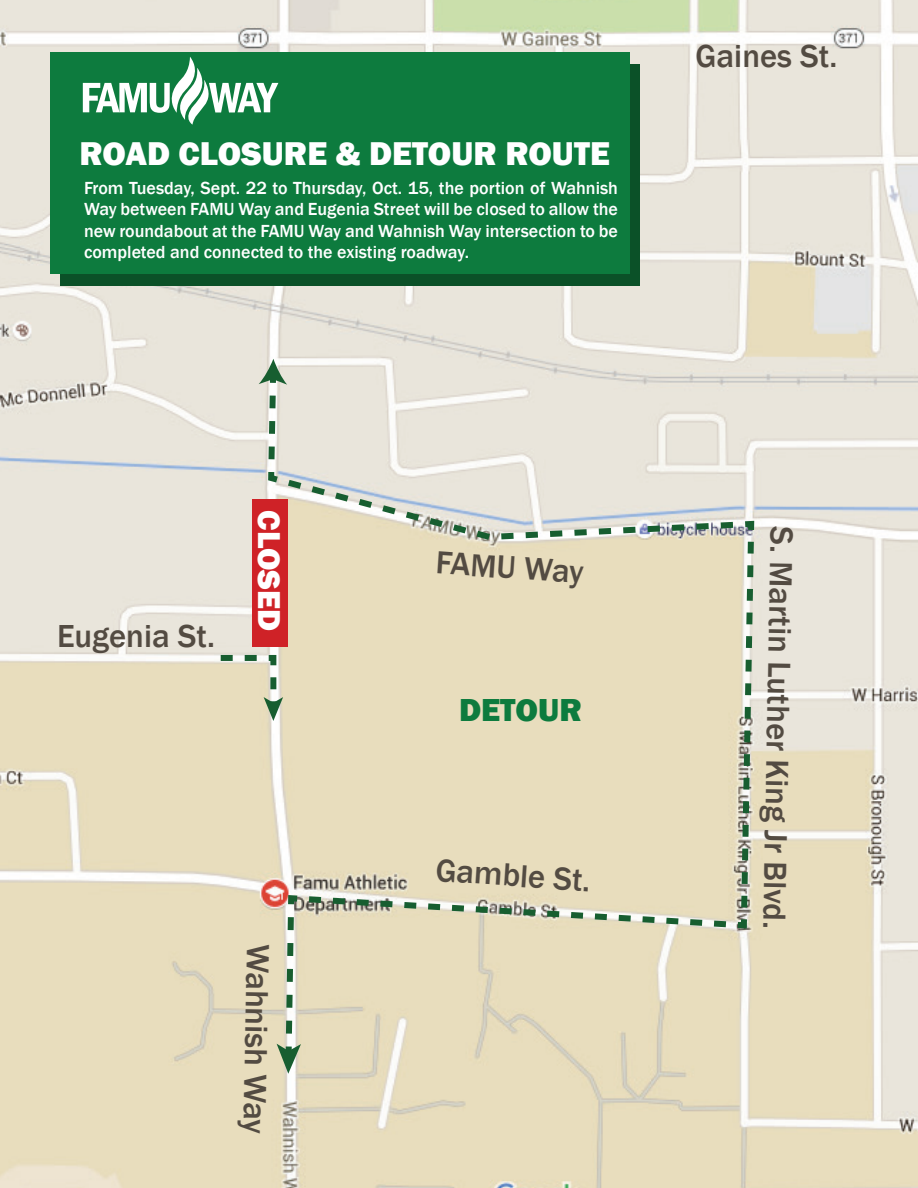
<style>
.page{position:relative;width:918px;height:1188px;background:#fff}
.page>*{position:absolute;margin:0;border:0;box-sizing:border-box;transform-origin:0 0}
.t1{font:800 33.9px "Franklin Gothic";color:#fff}
.t2{font:500 32.7px "Franklin Gothic";color:#534b42}
.t3{font:800 32.7px "Franklin Gothic";color:#0d7b3e}
.t4{font:800 32.55px "Franklin Gothic";color:#fff}
.t5{font:500 18px/21.6px "Franklin Gothic";color:#fff;text-align:justify}
</style>
<div class="page">
<img style="left:0;top:0;width:918px;height:1188px">
<div style="left:60px;top:64px;width:580px;height:222px;background:#0b5128"></div>
<div style="left:50px;top:53px;width:580px;height:221px;background:#0d7b3e"></div>
<svg style="left:83px;top:57px;width:195px;height:68px"></svg>
<svg style="left:215px;top:359px;width:542px;height:715px;background:#e4dac1"></svg>
<h1 class="t1" style="left:80px;top:131px;width:532px">ROAD CLOSURE &amp; DETOUR ROUTE</h1>
<p class="t5" style="left:84px;top:177px;width:536px">From Tuesday, Sept. 22 to Thursday, Oct. 15, the portion of Wahnish Way between FAMU Way and Eugenia Street will be closed to allow the new roundabout at the FAMU Way and Wahnish Way intersection to be completed and connected to the existing roadway.</p>
<h2 class="t2" style="left:696px;top:36px;width:143px">Gaines St.</h2>
<h2 class="t2" style="left:57px;top:615px;width:159px">Eugenia St.</h2>
<h3 class="t4" style="left:290px;top:510px;width:122px;rotate:90deg">CLOSED</h3>
<h2 class="t2" style="left:278px;top:945px;width:191px;rotate:91deg">Wahnish Way</h2>
<h2 class="t2" style="left:437px;top:542px;width:150px;rotate:4deg">FAMU Way</h2>
<h2 class="t3" style="left:459px;top:689px;width:125px">DETOUR</h2>
<h2 class="t2" style="left:437px;top:850px;width:157px;rotate:4deg">Gamble St.</h2>
<h2 class="t2" style="left:802px;top:527px;width:404px;rotate:91deg">S. Martin Luther King Jr Blvd.</h2>
</div>
